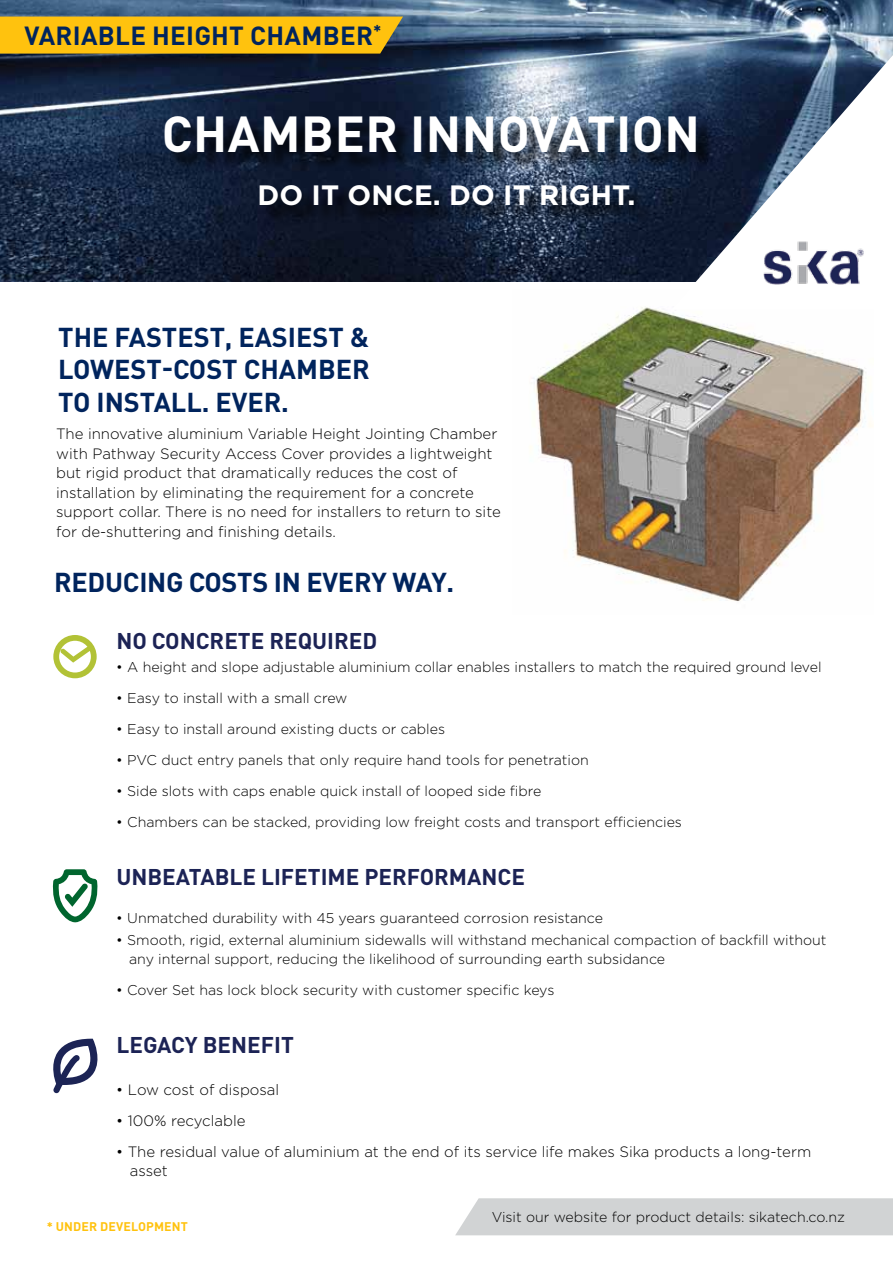
<style>
.page{position:relative;width:893px;height:1263px;background:#fff}
.page>*{position:absolute;margin:0;border:0;box-sizing:border-box;transform-origin:0 0}
.t1{font:700 49.95px "DIN Pro";letter-spacing:.01em;color:#fff}
.t2{font:700 28.05px "Gotham";color:#fff}
.t3{font:700 27px/32.4px "DIN Pro";color:#00245d}
.t4{font:700 25.95px "DIN Pro";letter-spacing:.01em;color:#00245d}
.t5{font:700 22.5px "DIN Pro";color:#1c2355}
.t6{font:300 15px/19.5px "Gotham";color:#000}
.t7{font:300 14.1px/18.9px "Gotham";color:#000}
.t8{font:700 12.45px "DIN Pro";letter-spacing:.01em;color:#ffc20e}
</style>
<div class="page">
<svg style="left:53px;top:635px;width:44px;height:43px"></svg>
<svg style="left:52px;top:869px;width:46px;height:53px"></svg>
<svg style="left:53px;top:1039px;width:45px;height:54px"></svg>
<div style="left:455px;top:1198px;width:438px;height:37px;background:#d1d3d4"></div>
<img style="left:530px;top:307px;width:342px;height:295px">
<img style="left:0;top:0;width:893px;height:281px">
<svg style="left:672px;top:55px;width:221px;height:255px"></svg>
<img style="left:763px;top:241px;width:102px;height:45px">
<div style="left:167px;top:118px;width:547px;height:53px;background:#000;opacity:.75"></div>
<div style="left:262px;top:187px;width:390px;height:36px;background:#000;opacity:.75"></div>
<div style="left:0;top:17px;width:403px;height:37px;background:#ffc20e"></div>
<h3 class="t4" style="left:24px;top:18px;width:358px">VARIABLE HEIGHT CHAMBER<sup>*</sup></h3>
<h1 class="t1" style="left:162px;top:100px;width:540px">CHAMBER INNOVATION</h1>
<h2 class="t2" style="left:258px;top:178px;width:379px">DO IT ONCE. DO IT RIGHT.</h2>
<h3 class="t3" style="left:58px;top:320px;width:312px">THE FASTEST, EASIEST &amp;<br>LOWEST-COST CHAMBER<br>TO INSTALL</h3>
<h3 class="t3" style="left:202px;top:385px;width:89px">. EVER.</h3>
<p class="t6" style="left:56px;top:424px;width:446px">The innovative aluminium Variable Height Jointing Chamber with Pathway Security Access Cover provides a lightweight but rigid product that dramatically reduces the cost of installation by eliminating the requirement for a concrete support collar. There is no need for installers to return to site for de-shuttering and finishing details.</p>
<h3 class="t3" style="left:54px;top:564px;width:34px">REDUCING</h3>
<h3 class="t3" style="left:189px;top:564px;width:135px">COSTS IN EVERY</h3>
<h3 class="t3" style="left:392px;top:564px;width:63px">WAY .</h3>
<h3 class="t5" style="left:116px;top:625px;width:262px">NO CONCRETE REQUIRED</h3>
<p class="t7" style="left:116px;top:657px;width:707px">• A height and slope adjustable aluminium collar enables installers to match the required ground level</p>
<p class="t7" style="left:116px;top:688px;width:233px">• Easy to install with a small crew</p>
<p class="t7" style="left:116px;top:719px;width:330px">• Easy to install around existing ducts or cables</p>
<p class="t7" style="left:116px;top:750px;width:474px">• PVC duct entry panels that only require hand tools for penetration</p>
<p class="t7" style="left:116px;top:781px;width:427px">• Side slots with caps enable quick install of looped side fibre</p>
<p class="t7" style="left:116px;top:813px;width:567px">• Chambers can be stacked, providing low freight costs and transport efficiencies</p>
<h3 class="t5" style="left:116px;top:862px;width:410px">UNBEATABLE LIFETIME PERFORMANCE</h3>
<p class="t7" style="left:116px;top:908px;width:488px">• Unmatched durability with 45 years guaranteed corrosion resistance</p>
<p class="t7" style="left:129px;top:931px;width:699px;text-indent:-13px">• Smooth, rigid, external aluminium sidewalls will withstand mechanical compaction of backfill without any internal support, reducing the likelihood of surrounding earth subsidance</p>
<p class="t7" style="left:116px;top:981px;width:440px">• Cover Set has lock block security with customer specific keys</p>
<h3 class="t5" style="left:116px;top:1030px;width:178px">LEGACY BENEFIT</h3>
<p class="t6" style="left:116px;top:1079px;width:164px">• Low cost of disposal</p>
<p class="t6" style="left:116px;top:1111px;width:131px">• 100% recyclable</p>
<p class="t6" style="left:130px;top:1142px;width:683px;line-height:18.9px;text-indent:-14px">• The residual value of aluminium at the end of its service life makes Sika products a long-term asset</p>
<p class="t8" style="left:47px;top:1218px;width:143px">* UNDER DEVELOPMENT</p>
<p class="t7" style="left:492px;top:1207px;width:355px">Visit our website for product details: sikatech.co.nz</p>
</div>
